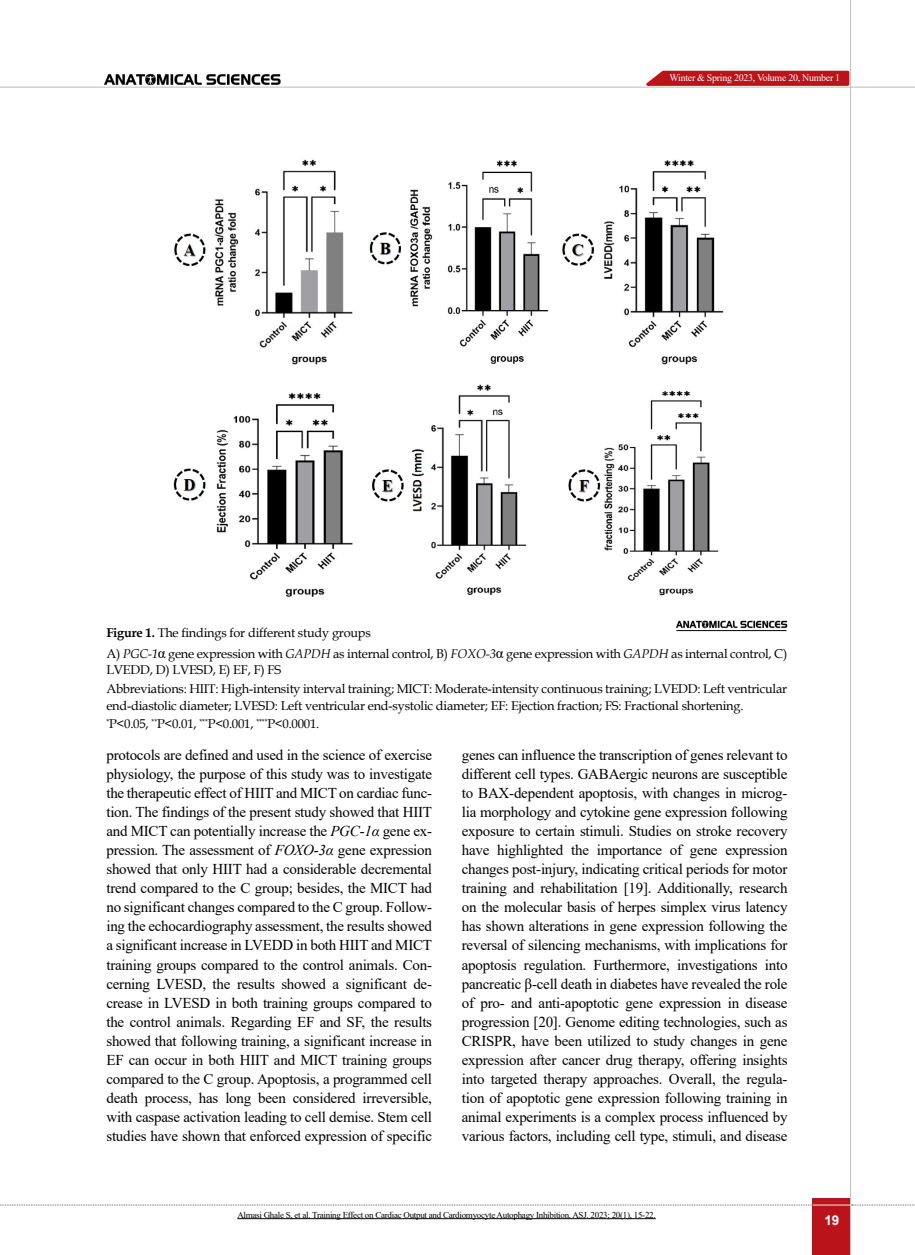
<style>
.page{position:relative;width:915px;height:1255px;background:#fff}
.page>*{position:absolute;margin:0;border:0;box-sizing:border-box;transform-origin:0 0}
.t1{font:15px/19px "Times New Roman";letter-spacing:-.015em;color:#000;text-align:justify}
.t2{font:700 13.5px "Arial";color:#fff}
.t3{font:12.75px/18.6px "Book Antiqua";letter-spacing:-.015em;color:#000}
.t4{font:10.05px "Times New Roman";letter-spacing:-.025em;color:#fff}
.t5{font:9px "Times New Roman";letter-spacing:-.03em;color:#000}
.s1{font-weight:700}
.s2{font-style:italic}
.s3{font-family:"Times New Roman";font-size:15px}
</style>
<div class="page">
<div style="left:812px;top:1198px;width:38px;height:56px;background:#ba131a"></div>
<hr style="left:849px;top:0;width:1px;height:1254px;background:#c2c4c6">
<hr style="left:0;top:87px;width:914px;height:1px;background:#c2c4c6">
<hr style="left:812px;top:1204px;width:38px;height:1px;background:#ebebec">
<svg style="left:0;top:1204px;width:812px;height:1px"></svg>
<svg style="left:851px;top:1204px;width:64px;height:1px"></svg>
<svg style="left:638px;top:69px;width:212px;height:18px;background:#c7454b"></svg>
<img style="left:99px;top:73px;width:189px;height:15px">
<img style="left:173px;top:159px;width:551px;height:438px">
<img style="left:676px;top:620px;width:111px;height:9px">
<hr style="left:676px;top:630px;width:110px;height:1px;background:#000">
<hr style="left:237px;top:1218px;width:418px;height:1px;background:#000">
<p class="t4" style="left:669px;top:70px;width:172px">Winter &amp; Spring 2023, Volume 20, Number 1</p>
<p class="t3" style="left:106px;top:621px;width:682px;line-height:21.1px"><span class="s1">Figure 1.</span> The findings for different study groups<br>A) <span class="s2">PGC-1</span><span class="s3">α</span> gene expression with <span class="s2">GAPDH</span> as internal control, B) <span class="s2">FOXO-3</span><span class="s3">α</span> gene expression with <span class="s2">GAPDH</span> as internal control, C)</p>
<p class="t3" style="left:106px;top:660px;width:682px">LVEDD, D) LVESD, E) EF, F) FS<br>Abbreviations: HIIT: High-intensity interval training; MICT: Moderate-intensity continuous training; LVEDD: Left ventricular</p>
<p class="t3" style="left:106px;top:695px;width:638px">end-diastolic diameter; LVESD: Left ventricular end-systolic diameter; EF: Ejection fraction; FS: Fractional shortening. <sup>*</sup>P&lt;0.05, <sup>**</sup>P&lt;0.01, <sup>***</sup>P&lt;0.001, <sup>****</sup>P&lt;0.0001.</p>
<p class="t1" style="left:106px;top:744px;width:327px">protocols are defined and used in the science of exercise physiology, the purpose of this study was to investigate the therapeutic effect of HIIT and MICT on cardiac func&shy;tion. The findings of the present study showed that HIIT and MICT can potentially increase the <span class="s2">PGC-1α</span> gene ex&shy;pression. The assessment of <span class="s2">FOXO-3α</span> gene expression showed that only HIIT had a considerable decremental trend compared to the C group; besides, the MICT had no significant changes compared to the C group. Follow&shy;ing the echocardiography assessment, the results showed a significant increase in LVEDD in both HIIT and MICT training groups compared to the control animals. Con&shy;cerning LVESD, the results showed a significant de&shy;crease in LVESD in both training groups compared to the control animals. Regarding EF and SF, the results showed that following training, a significant increase in EF can occur in both HIIT and MICT training groups compared to the C group. Apoptosis, a programmed cell death process, has long been considered irreversible, with caspase activation leading to cell demise. Stem cell studies have shown that enforced expression of specific</p>
<p class="t1" style="left:461px;top:744px;width:327px">genes can influence the transcription of genes relevant to different cell types. GABAergic neurons are susceptible to BAX-dependent apoptosis, with changes in microg&shy;lia morphology and cytokine gene expression following exposure to certain stimuli. Studies on stroke recovery have highlighted the importance of gene expression changes post-injury, indicating critical periods for motor training and rehabilitation [19]. Additionally, research on the molecular basis of herpes simplex virus latency has shown alterations in gene expression following the reversal of silencing mechanisms, with implications for apoptosis regulation. Furthermore, investigations into pancreatic β-cell death in diabetes have revealed the role of pro- and anti-apoptotic gene expression in disease progression [20]. Genome editing technologies, such as CRISPR, have been utilized to study changes in gene expression after cancer drug therapy, offering insights into targeted therapy approaches. Overall, the regula&shy;tion of apoptotic gene expression following training in animal experiments is a complex process influenced by various factors, including cell type, stimuli, and disease</p>
<p class="t5" style="left:237px;top:1208px;width:420px">Almasi Ghale S, et al. Training Effect on Cardiac Output and Cardiomyocyte Autophagy Inhibition. ASJ. 2023; 20(1), 15-22.</p>
<p class="t2" style="left:824px;top:1210px;width:17px">19</p>
</div>
